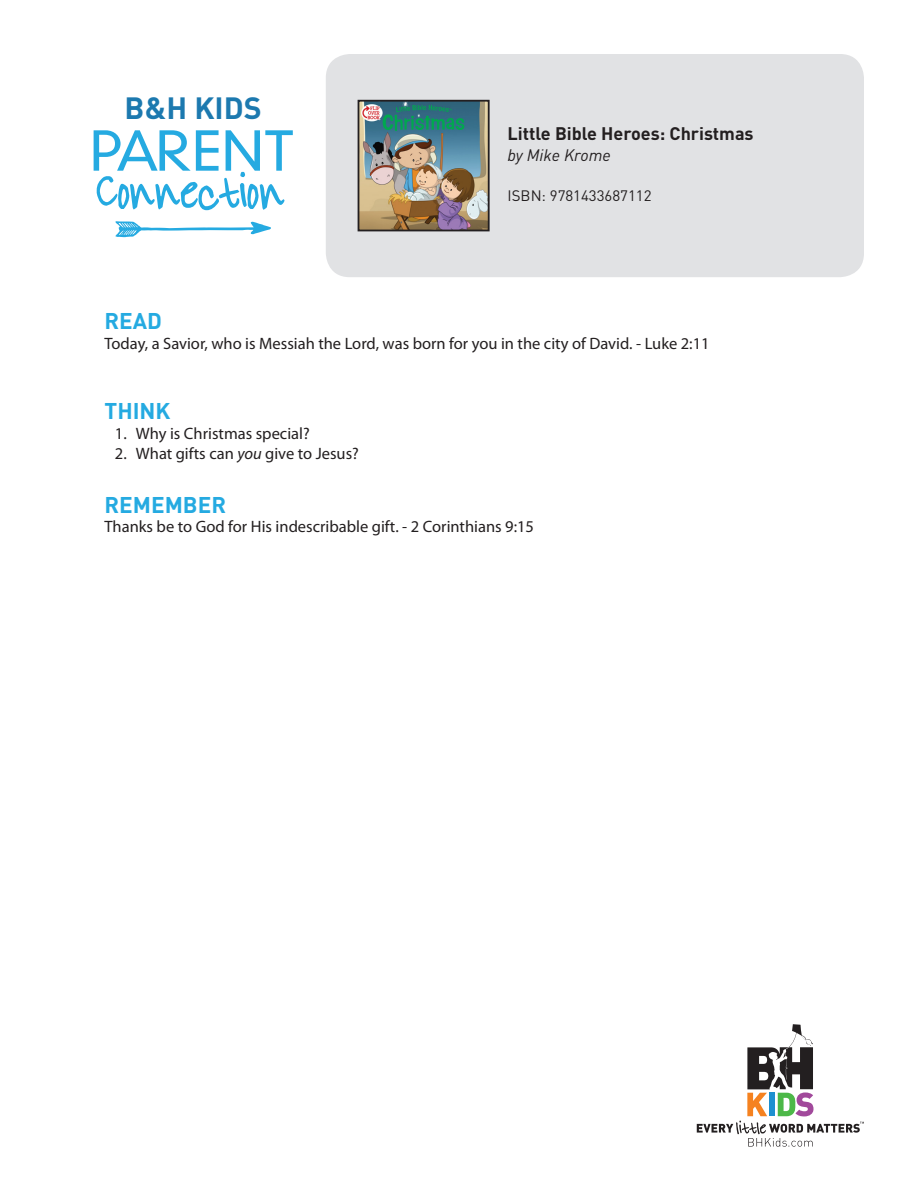
<style>
.page{position:relative;width:918px;height:1188px;background:#fff}
.page>*{position:absolute;margin:0;border:0;box-sizing:border-box;transform-origin:0 0}
.t1{font:700 30.3px "DIN";color:#1c79af}
.t2{font:700 22.5px "DIN";color:#25aae1}
.t3{font:700 18px "DIN";color:#231f20}
.t4{font:16.5px "Myriad Pro";color:#231f20}
.t5{font:italic 16.5px "DIN";color:#231f20}
.t6{font:15px "DIN";color:#231f20}
.s1{font-style:italic}
</style>
<div class="page">
<div style="left:326px;top:54px;width:538px;height:223px;background:#e1e2e4;border-radius:24px"></div>
<svg style="left:94px;top:130px;width:199px;height:80px"></svg>
<svg style="left:115px;top:221px;width:156px;height:16px"></svg>
<svg style="left:697px;top:1024px;width:167px;height:123px"></svg>
<img style="left:361px;top:103px;width:126px;height:125px">
<div style="left:358px;top:100px;width:132px;height:131px;border:2px solid #231f20"></div>
<p class="t1" style="left:125px;top:89px;width:139px">B&amp;H KIDS</p>
<p class="t3" style="left:508px;top:122px;width:248px">Little Bible Heroes: Christmas</p>
<p class="t5" style="left:508px;top:145px;width:105px">by Mike Krome</p>
<p class="t6" style="left:508px;top:186px;width:146px">ISBN: 9781433687112</p>
<p class="t2" style="left:104px;top:306px;width:59px">READ</p>
<p class="t4" style="left:104px;top:334px;width:607px">Today, a Savior, who is Messiah the Lord, was born for you in the city of David. - Luke 2:11</p>
<p class="t2" style="left:104px;top:396px;width:68px">THINK</p>
<p class="t4" style="left:115px;top:424px;width:196px">1. Why is Christmas special?</p>
<p class="t4" style="left:115px;top:444px;width:245px">2. What gifts can <span class="s1">you</span> give to Jesus?</p>
<p class="t2" style="left:104px;top:490px;width:123px">REMEMBER</p>
<p class="t4" style="left:104px;top:518px;width:431px">Thanks be to God for His indescribable gift. - 2 Corinthians 9:15</p>
</div>
